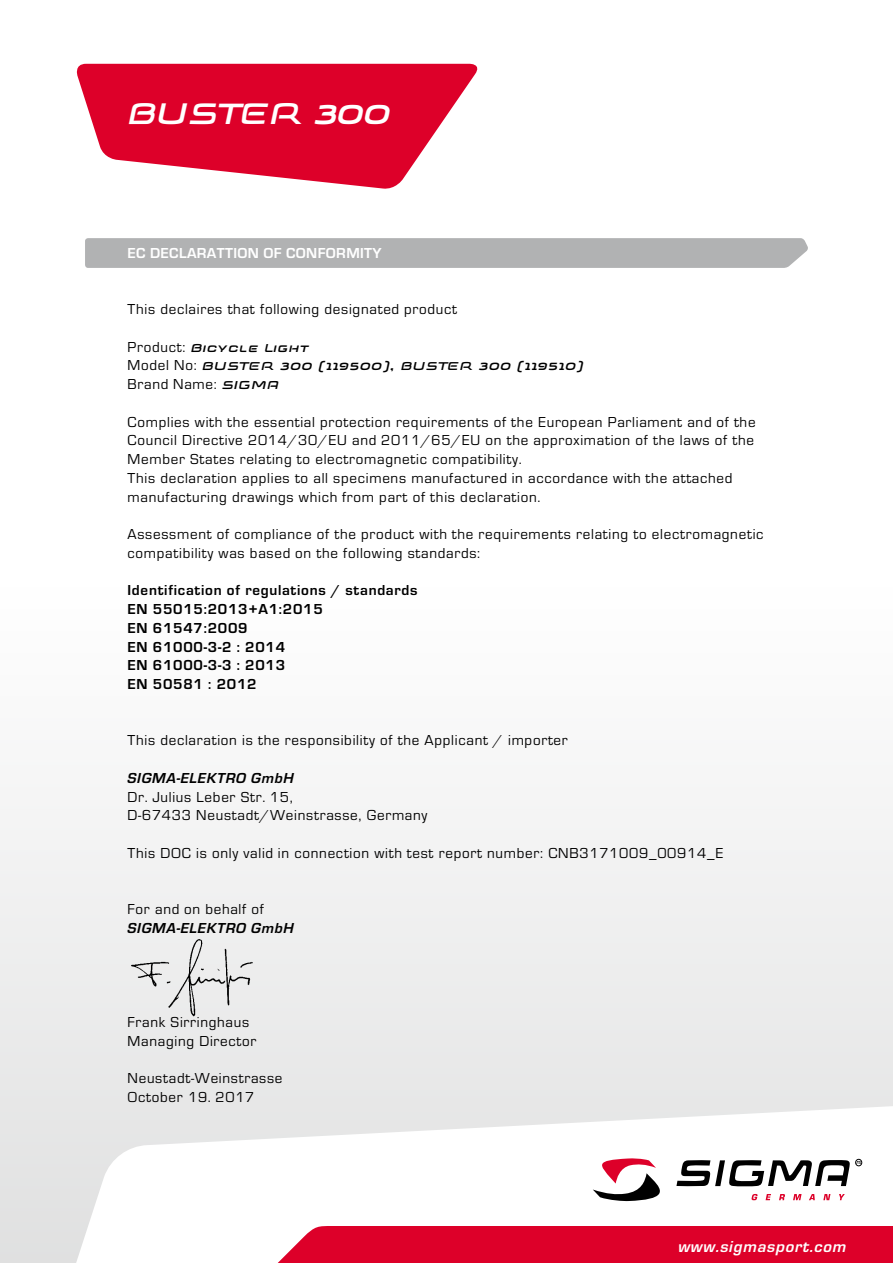
<style>
.page{position:relative;width:893px;height:1263px;background:#fff}
.page>*{position:absolute;margin:0;border:0;box-sizing:border-box;transform-origin:0 0}
.t1{font:39px "Sigma SC Bold";letter-spacing:.005em;color:#fff}
.t2{font:italic 700 16.5px "Eurostile OT";letter-spacing:.05em;color:#fff}
.t3{font:15px/18.8px "Eurostile OT";letter-spacing:.05em;color:#000}
.t4{font:700 15px/18.8px "Eurostile OT";letter-spacing:.05em;color:#000}
.t5{font:15px/18.8px "Sigma SC Bold";letter-spacing:.05em;color:#000}
.t6{font:italic 700 15px "Eurostile OT";letter-spacing:.05em;color:#000}
.t7{font:700 15px "Eurostile OT";letter-spacing:.025em;color:#fff}
.s1{font-family:"Eurostile OT"}
.s2{font-family:"Sigma SC Bold"}
</style>
<div class="page">
<div style="left:0;top:578px;width:893px;height:685px;background:#f3f3f3"></div>
<svg style="left:60px;top:1104px;width:833px;height:159px;fill:#fff"></svg>
<svg style="left:240px;top:1225px;width:653px;height:38px;background:#e01c40"></svg>
<svg style="left:751px;top:1194px;width:7px;height:6px"></svg>
<svg style="left:766px;top:1194px;width:5px;height:6px"></svg>
<svg style="left:779px;top:1194px;width:6px;height:6px"></svg>
<svg style="left:793px;top:1194px;width:9px;height:6px"></svg>
<svg style="left:809px;top:1194px;width:6px;height:6px"></svg>
<svg style="left:823px;top:1194px;width:7px;height:6px"></svg>
<svg style="left:839px;top:1194px;width:6px;height:6px"></svg>
<svg style="left:593px;top:1158px;width:72px;height:43px"></svg>
<div style="left:855px;top:1159px;width:7px;height:7px;border:1px solid #000;border-radius:50%"></div>
<svg style="left:676px;top:1160px;width:185px;height:26px"></svg>
<div style="left:85px;top:238px;width:723px;height:30px;background:#b1b2b3"></div>
<img style="left:131px;top:939px;width:122px;height:78px">
<svg style="left:76px;top:64px;width:402px;height:125px;fill:#dd0029"></svg>
<h1 class="t1" style="left:128px;top:85px;width:265px">BUSTER 300</h1>
<p class="t7" style="left:128px;top:245px;width:256px">EC DECLARATTION OF CONFORMITY</p>
<p class="t3" style="left:128px;top:300px;width:331px">This declaires that following designated product</p>
<p class="t5" style="left:128px;top:337px;width:458px"><span class="s1">Product:</span> Bicycle Light<br><span class="s1">Model No:</span> BUSTER 300 (119500), BUSTER 300 (119510)</p>
<p class="t3" style="left:128px;top:375px;width:153px">Brand Name: <span class="s2">SIGMA</span></p>
<p class="t3" style="left:128px;top:413px;width:629px">Complies with the essential protection requirements of the European Parliament and of the Council Directive 2014/30/EU and 2011/65/EU on the approximation of the laws of the Member States relating to electromagnetic compatibility.<br>This declaration applies to all specimens manufactured in accordance with the attached manufacturing drawings which from part of this declaration.</p>
<p class="t3" style="left:128px;top:525px;width:637px">Assessment of compliance of the product with the requirements relating to electromagnetic compatibility was based on the following standards:</p>
<p class="t4" style="left:128px;top:581px;width:292px">Identification of regulations / standards<br>EN 55015:2013+A1:2015<br>EN 61547:2009<br>EN 61000-3-2 : 2014<br>EN 61000-3-3 : 2013<br>EN 50581 : 2012</p>
<p class="t3" style="left:128px;top:731px;width:442px">This declaration is the responsibility of the Applicant / importer</p>
<p class="t6" style="left:128px;top:770px;width:168px">SIGMA-ELEKTRO GmbH</p>
<p class="t3" style="left:128px;top:788px;width:301px">Dr. Julius Leber Str. 15,<br>D-67433 Neustadt/Weinstrasse, Germany</p>
<p class="t3" style="left:128px;top:844px;width:597px">This DOC is only valid in connection with test report number: CNB3171009_00914_E</p>
<p class="t3" style="left:128px;top:900px;width:138px">For and on behalf of</p>
<p class="t6" style="left:128px;top:920px;width:168px">SIGMA-ELEKTRO GmbH</p>
<p class="t3" style="left:128px;top:1013px;width:130px">Frank Sirringhaus<br>Managing Director</p>
<p class="t3" style="left:128px;top:1069px;width:156px">Neustadt-Weinstrasse<br>October 19. 2017</p>
<p class="t2" style="left:678px;top:1237px;width:169px">www.sigmasport.com</p>
</div>
